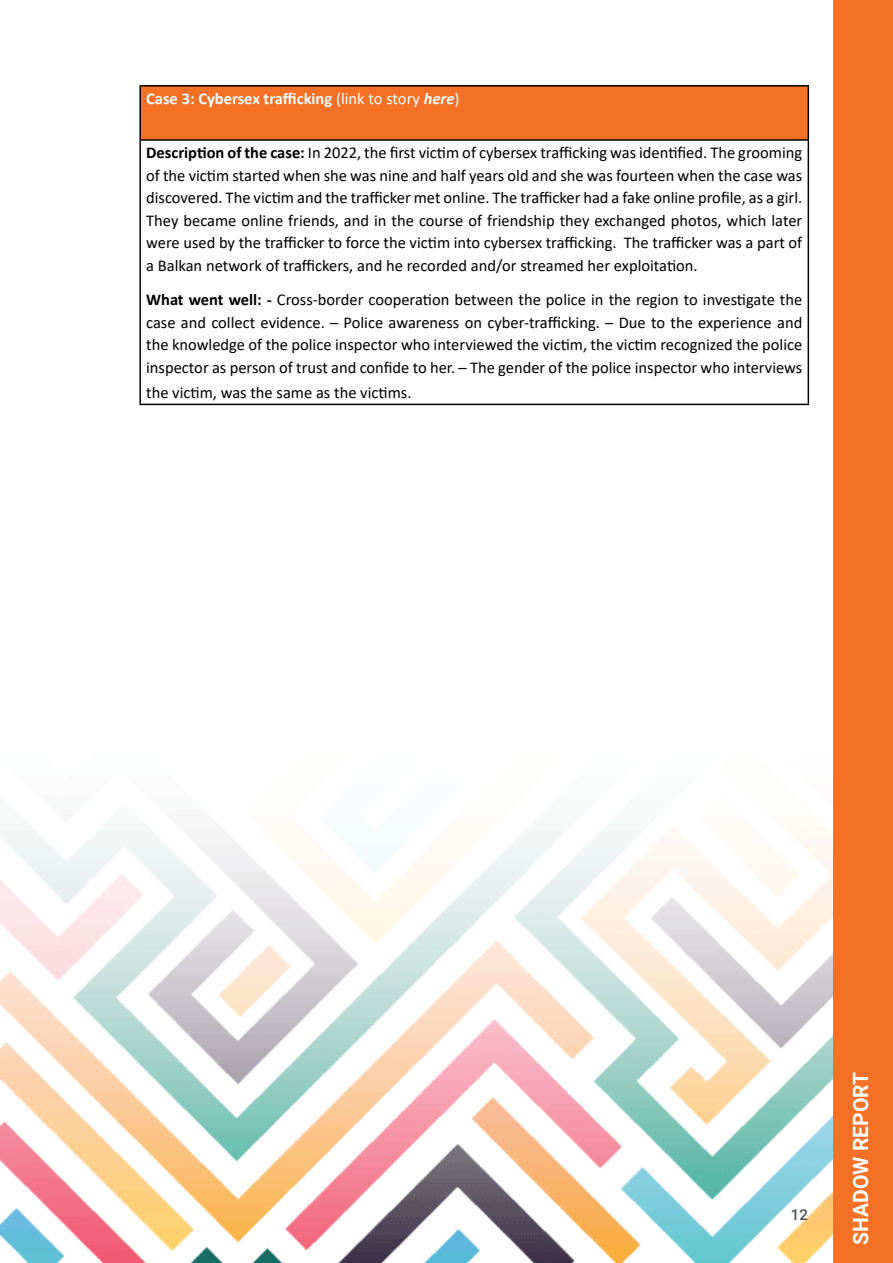
<style>
.page{position:relative;width:893px;height:1263px;background:#fff}
.page>*{position:absolute;margin:0;border:0;box-sizing:border-box;transform-origin:0 0}
.t1{font:700 21px "Roboto";color:#fff}
.t2{font:16.5px/22.5px "Calibri";color:#000;text-align:justify}
.t3{font:700 16.5px "Calibri";color:#fff}
.t4{font:500 15px "Roboto";color:#4d5156}
.s1{font-weight:400}
.s2{font-style:italic}
.s3{font-weight:700}
</style>
<div class="page">
<img style="left:1px;top:826px;width:832px;height:437px">
<div style="left:140px;top:86px;width:668px;height:54px;background:#f37025"></div>
<hr style="left:139px;top:85px;width:670px;height:2px;background:#000">
<hr style="left:139px;top:87px;width:2px;height:52px;background:#000">
<hr style="left:808px;top:87px;width:1px;height:52px;background:#000">
<hr style="left:139px;top:139px;width:670px;height:2px;background:#000">
<hr style="left:139px;top:141px;width:2px;height:263px;background:#000">
<hr style="left:808px;top:141px;width:1px;height:263px;background:#000">
<hr style="left:139px;top:404px;width:670px;height:1px;background:#000">
<div style="left:833px;top:0;width:60px;height:1263px;background:#f37025"></div>
<p class="t3" style="left:146px;top:87px;width:315px">Case 3: Cybersex trafficking <span class="s1">(link to story</span> <span class="s2">here</span><span class="s1">)</span></p>
<p class="t2" style="left:146px;top:141px;width:658px"><span class="s3">Description of the case:</span> In 2022, the first victim of cybersex trafficking was identified. The grooming of the victim started when she was nine and half years old and she was fourteen when the case was discovered. The victim and the trafficker met online. The trafficker had a fake online profile, as a girl.<br>They became online friends, and in the course of friendship they exchanged photos, which later were used by the trafficker to force the victim into cybersex trafficking. The trafficker was a part of a Balkan network of traffickers, and he recorded and/or streamed her exploitation.</p>
<p class="t2" style="left:146px;top:288px;width:658px"><span class="s3">What went well: -</span> Cross-border cooperation between the police in the region to investigate the case and collect evidence. – Police awareness on cyber-trafficking. – Due to the experience and the knowledge of the police inspector who interviewed the victim, the victim recognized the police inspector as person of trust and confide to her. – The gender of the police inspector who interviews</p>
<p class="t2" style="left:146px;top:381px;width:267px">the victim, was the same as the victims.</p>
<p class="t4" style="left:791px;top:1204px;width:19px">12</p>
<p class="t1" style="left:846px;top:1245px;width:174px;rotate:-90deg">SHADOW REPORT</p>
</div>
